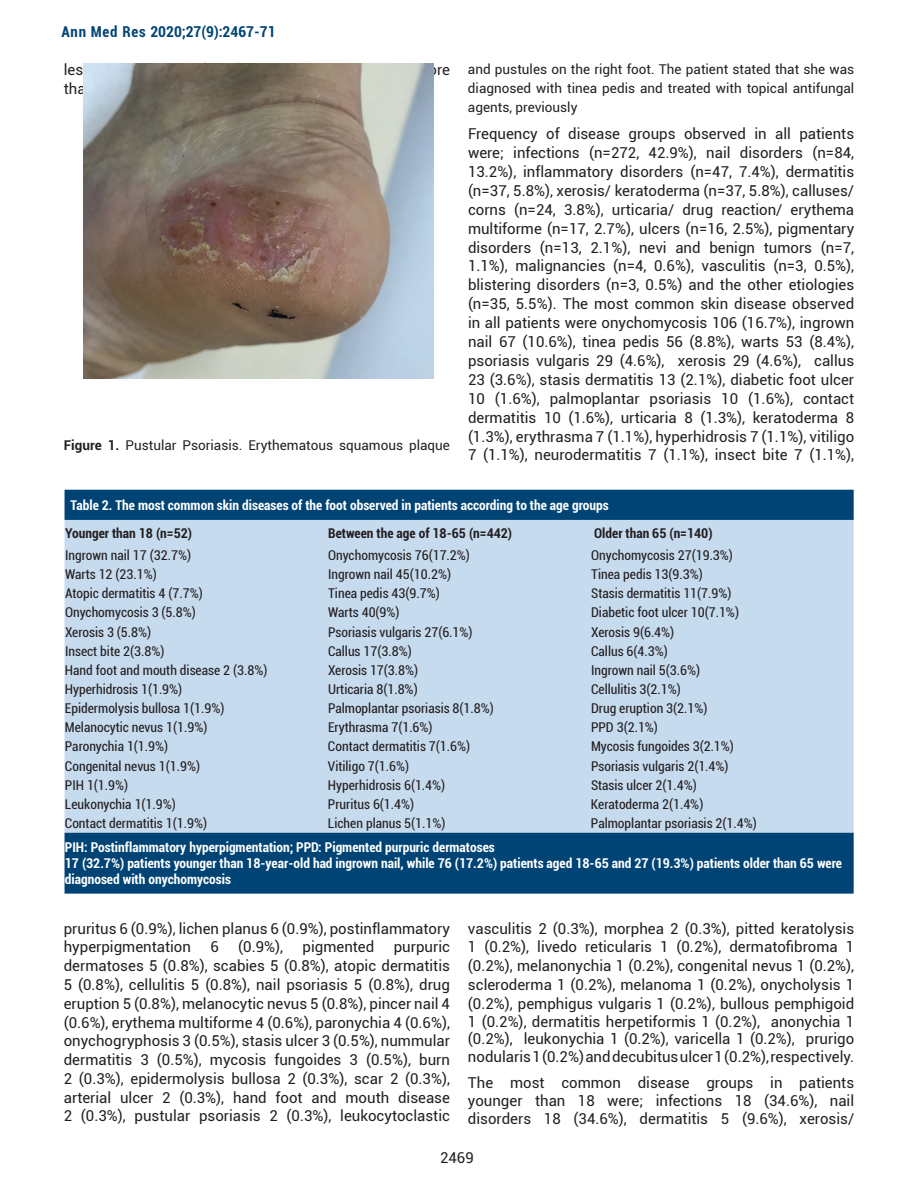
<style>
.page{position:relative;width:918px;height:1188px;background:#fff}
.page>*{position:absolute;margin:0;border:0;box-sizing:border-box;transform-origin:0 0}
.t1{font:15px/18.9px "Roboto";color:#231f20;text-align:justify}
.t2{font:700 condensed 15px "Roboto";color:#004475}
.t3{font:condensed 13.5px "Roboto";color:#231f20}
.t4{font:700 condensed 13.5px/16.2px "Roboto";color:#fff}
.t5{font:13.5px/18.9px "Roboto";color:#231f20;text-align:justify}
.t6{font:700 condensed 13.5px "Roboto";color:#231f20}
.s1{font-weight:700}
</style>
<div class="page">
<img style="left:83px;top:64px;width:351px;height:314px">
<div style="left:65px;top:490px;width:789px;height:404px;background:#004475"></div>
<div style="left:65px;top:520px;width:789px;height:312px;background:#c7dbef"></div>
<p class="t2" style="left:61px;top:21px;width:216px">Ann Med Res 2020;27(9):2467-71</p>
<p class="t5" style="left:468px;top:59px;width:388px">and pustules on the right foot. The patient stated that she was diagnosed with tinea pedis and treated with topical antifungal agents, previously</p>
<p class="t1" style="left:468px;top:124px;width:388px">Frequency of disease groups observed in all patients were; infections (n=272, 42.9%), nail disorders (n=84, 13.2%), inflammatory disorders (n=47, 7.4%), dermatitis (n=37, 5.8%), xerosis/ keratoderma (n=37, 5.8%), calluses/ corns (n=24, 3.8%), urticaria/ drug reaction/ erythema multiforme (n=17, 2.7%), ulcers (n=16, 2.5%), pigmentary disorders (n=13, 2.1%), nevi and benign tumors (n=7, 1.1%), malignancies (n=4, 0.6%), vasculitis (n=3, 0.5%), blistering disorders (n=3, 0.5%) and the other etiologies (n=35, 5.5%). The most common skin disease observed in all patients were onychomycosis 106 (16.7%), ingrown nail 67 (10.6%), tinea pedis 56 (8.8%), warts 53 (8.4%), psoriasis vulgaris 29 (4.6%), xerosis 29 (4.6%), callus 23 (3.6%), stasis dermatitis 13 (2.1%), diabetic foot ulcer 10 (1.6%), palmoplantar psoriasis 10 (1.6%), contact dermatitis 10 (1.6%), urticaria 8 (1.3%), keratoderma 8 (1.3%), erythrasma 7 (1.1%), hyperhidrosis 7 (1.1%), vitiligo 7 (1.1%), neurodermatitis 7 (1.1%), insect bite 7 (1.1%),</p>
<p class="t4" style="left:71px;top:496px;width:540px">Table 2. The most common skin diseases of the foot observed in patients according to the age groups</p>
<p class="t6" style="left:65px;top:524px;width:128px">Younger than 18 (n=52)</p>
<p class="t6" style="left:328px;top:524px;width:186px">Between the age of 18-65 (n=442)</p>
<p class="t6" style="left:594px;top:524px;width:120px">Older than 65 (n=140)</p>
<p class="t3" style="left:65px;top:546px;width:127px">Ingrown nail 17 (32.7%)</p>
<p class="t3" style="left:328px;top:546px;width:143px">Onychomycosis 76(17.2%)</p>
<p class="t3" style="left:591px;top:546px;width:143px">Onychomycosis 27(19.3%)</p>
<p class="t3" style="left:65px;top:565px;width:93px">Warts 12 (23.1%)</p>
<p class="t3" style="left:328px;top:565px;width:125px">Ingrown nail 45(10.2%)</p>
<p class="t3" style="left:591px;top:565px;width:113px">Tinea pedis 13(9.3%)</p>
<p class="t3" style="left:65px;top:584px;width:139px">Atopic dermatitis 4 (7.7%)</p>
<p class="t3" style="left:328px;top:584px;width:113px">Tinea pedis 43(9.7%)</p>
<p class="t3" style="left:591px;top:584px;width:142px">Stasis dermatitis 11(7.9%)</p>
<p class="t3" style="left:65px;top:603px;width:132px">Onychomycosis 3 (5.8%)</p>
<p class="t3" style="left:328px;top:603px;width:73px">Warts 40(9%)</p>
<p class="t3" style="left:591px;top:603px;width:149px">Diabetic foot ulcer 10(7.1%)</p>
<p class="t3" style="left:65px;top:622px;width:88px">Xerosis 3 (5.8%)</p>
<p class="t3" style="left:328px;top:622px;width:146px">Psoriasis vulgaris 27(6.1%)</p>
<p class="t3" style="left:591px;top:622px;width:85px">Xerosis 9(6.4%)</p>
<p class="t3" style="left:65px;top:642px;width:101px">Insect bite 2(3.8%)</p>
<p class="t3" style="left:328px;top:642px;width:85px">Callus 17(3.8%)</p>
<p class="t3" style="left:591px;top:642px;width:78px">Callus 6(4.3%)</p>
<p class="t3" style="left:65px;top:661px;width:204px">Hand foot and mouth disease 2 (3.8%)</p>
<p class="t3" style="left:328px;top:661px;width:92px">Xerosis 17(3.8%)</p>
<p class="t3" style="left:591px;top:661px;width:111px">Ingrown nail 5(3.6%)</p>
<p class="t3" style="left:65px;top:680px;width:119px">Hyperhidrosis 1(1.9%)</p>
<p class="t3" style="left:328px;top:680px;width:91px">Urticaria 8(1.8%)</p>
<p class="t3" style="left:591px;top:680px;width:91px">Cellulitis 3(2.1%)</p>
<p class="t3" style="left:65px;top:699px;width:161px">Epidermolysis bullosa 1(1.9%)</p>
<p class="t3" style="left:328px;top:699px;width:167px">Palmoplantar psoriasis 8(1.8%)</p>
<p class="t3" style="left:591px;top:699px;width:118px">Drug eruption 3(2.1%)</p>
<p class="t3" style="left:65px;top:718px;width:144px">Melanocytic nevus 1(1.9%)</p>
<p class="t3" style="left:328px;top:718px;width:106px">Erythrasma 7(1.6%)</p>
<p class="t3" style="left:591px;top:718px;width:68px">PPD 3(2.1%)</p>
<p class="t3" style="left:65px;top:737px;width:105px">Paronychia 1(1.9%)</p>
<p class="t3" style="left:328px;top:737px;width:144px">Contact dermatitis 7(1.6%)</p>
<p class="t3" style="left:591px;top:737px;width:144px">Mycosis fungoides 3(2.1%)</p>
<p class="t3" style="left:65px;top:756px;width:137px">Congenital nevus 1(1.9%)</p>
<p class="t3" style="left:328px;top:756px;width:83px">Vitiligo 7(1.6%)</p>
<p class="t3" style="left:591px;top:756px;width:139px">Psoriasis vulgaris 2(1.4%)</p>
<p class="t3" style="left:65px;top:775px;width:65px">PIH 1(1.9%)</p>
<p class="t3" style="left:328px;top:775px;width:119px">Hyperhidrosis 6(1.4%)</p>
<p class="t3" style="left:591px;top:775px;width:107px">Stasis ulcer 2(1.4%)</p>
<p class="t3" style="left:65px;top:795px;width:113px">Leukonychia 1(1.9%)</p>
<p class="t3" style="left:328px;top:795px;width:88px">Pruritus 6(1.4%)</p>
<p class="t3" style="left:591px;top:795px;width:114px">Keratoderma 2(1.4%)</p>
<p class="t3" style="left:65px;top:814px;width:144px">Contact dermatitis 1(1.9%)</p>
<p class="t3" style="left:328px;top:814px;width:119px">Lichen planus 5(1.1%)</p>
<p class="t3" style="left:591px;top:814px;width:167px">Palmoplantar psoriasis 2(1.4%)</p>
<p class="t4" style="left:65px;top:838px;width:779px">PIH: Postinflammatory hyperpigmentation; PPD: Pigmented purpuric dermatoses<br>17 (32.7%) patients younger than 18-year-old had ingrown nail, while 76 (17.2%) patients aged 18-65 and 27 (19.3%) patients older than 65 were diagnosed with onychomycosis</p>
<p class="t1" style="left:64px;top:918px;width:388px">pruritus 6 (0.9%), lichen planus 6 (0.9%), postinflammatory hyperpigmentation</p>
<p class="t5" style="left:64px;top:435px;width:388px"><span class="s1">Figure 1.</span> Pustular Psoriasis. Erythematous squamous plaque</p>
<p class="t1" style="left:468px;top:918px;width:388px;line-height:18.3px">vasculitis 2 (0.3%), morphea 2 (0.3%), pitted keratolysis 1 (0.2%), livedo reticularis 1 (0.2%), dermatofibroma 1 (0.2%), melanonychia 1 (0.2%), congenital nevus 1 (0.2%), scleroderma 1 (0.2%), melanoma 1 (0.2%), onycholysis 1 (0.2%), pemphigus vulgaris 1 (0.2%), bullous pemphigoid 1 (0.2%), dermatitis herpetiformis 1 (0.2%), anonychia 1 (0.2%), leukonychia 1 (0.2%), varicella 1 (0.2%), prurigo nodularis 1 (0.2%) and decubitus ulcer 1 (0.2%), respectively.</p>
<p class="t1" style="left:468px;top:1074px;width:388px;line-height:17.7px">The most common disease groups in patients younger than 18 were; infections 18 (34.6%), nail disorders 18 (34.6%), dermatitis 5 (9.6%), xerosis/</p>
<p class="t1" style="left:210px;top:937px;width:10px">6</p>
<p class="t1" style="left:238px;top:937px;width:46px">(0.9%),</p>
<p class="t1" style="left:303px;top:937px;width:73px">pigmented</p>
<p class="t1" style="left:64px;top:937px;width:388px;text-indent:330px">purpuric dermatoses 5 (0.8%), scabies 5 (0.8%), atopic dermatitis 5 (0.8%), cellulitis 5 (0.8%), nail psoriasis 5 (0.8%), drug eruption 5 (0.8%), melanocytic nevus 5 (0.8%), pincer nail 4 (0.6%), erythema multiforme 4 (0.6%), paronychia 4 (0.6%), onychogryphosis 3 (0.5%), stasis ulcer 3 (0.5%), nummular dermatitis 3 (0.5%), mycosis fungoides 3 (0.5%), burn 2 (0.3%), epidermolysis bullosa 2 (0.3%), scar 2 (0.3%), arterial ulcer 2 (0.3%), hand foot and mouth disease 2 (0.3%), pustular psoriasis 2 (0.3%), leukocytoclastic</p>
<p class="t1" style="left:440px;top:1147px;width:35px">2469</p>
</div>
